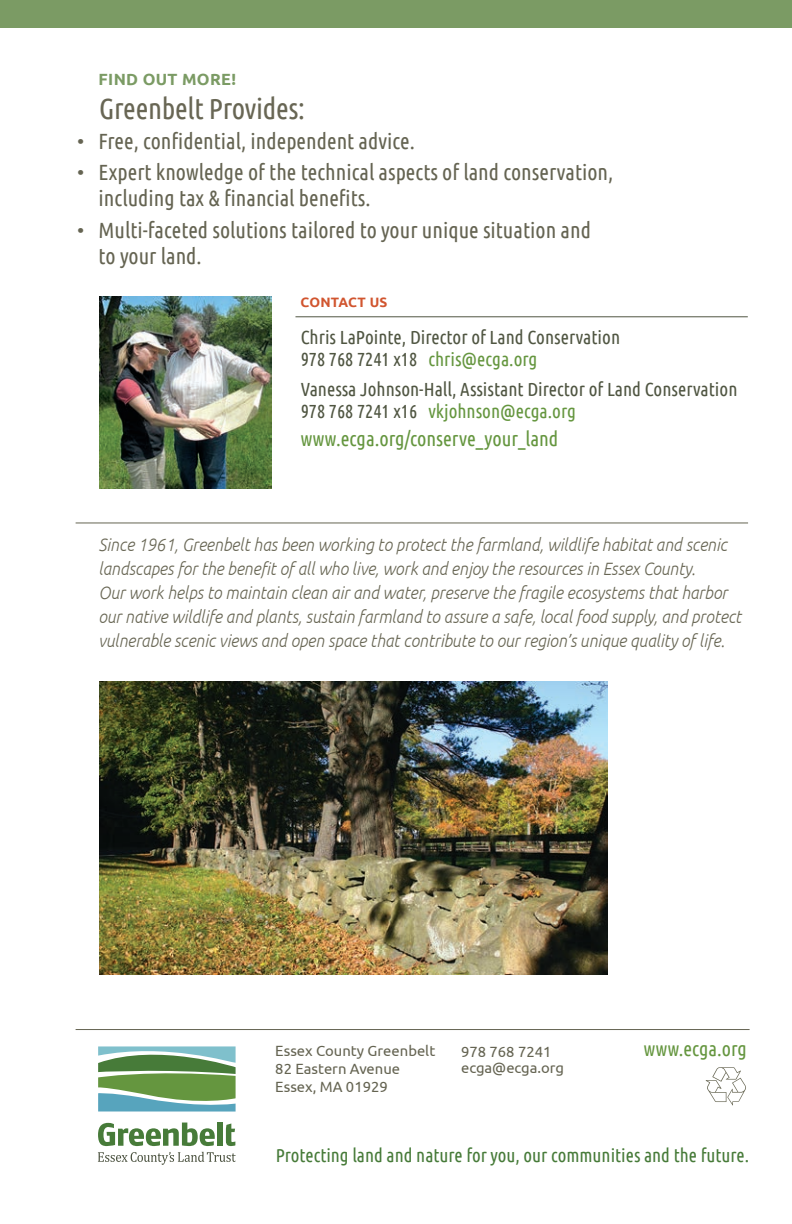
<style>
.page{position:relative;width:792px;height:1224px;background:#fff}
.page>*{position:absolute;margin:0;border:0;box-sizing:border-box;transform-origin:0 0}
.t1{font:29.2px "Ubuntu Condensed";letter-spacing:-.01em;color:#686654}
.t2{font:22px/26px "Ubuntu Condensed";color:#656452}
.t3{font:20.2px "Ubuntu Condensed";color:#65963f}
.t4{font:20px "Ubuntu Condensed";color:#65963f}
.t5{font:19px/22px "Ubuntu Condensed";color:#505642}
.t6{font:18.8px "Ubuntu Condensed";color:#477b39}
.t7{font:italic 300 17.8px/24px "Ubuntu";color:#686654;scale:.91 1}
.t8{font:700 16.2px "Ubuntu";letter-spacing:.02em;color:#7b9b64}
.t9{font:14.8px/17.8px "Ubuntu";color:#656452}
.t10{font:700 13.6px "Ubuntu";letter-spacing:.02em;color:#d1552f}
.s1{color:#65963f}
</style>
<div class="page">
<div style="left:1px;top:0;width:791px;height:27px;background:#7b9b64"></div>
<div style="left:217px;top:1123px;width:6px;height:23px;background:#477b39"></div>
<svg style="left:226px;top:1124px;width:9px;height:22px"></svg>
<svg style="left:98px;top:1123px;width:117px;height:23px"></svg>
<svg style="left:98px;top:1152px;width:138px;height:13px"></svg>
<svg style="left:98px;top:1046px;width:138px;height:66px;background:#7baa86"></svg>
<svg style="left:706px;top:1067px;width:40px;height:38px"></svg>
<hr style="left:76px;top:1029px;width:674px;height:1px;background:#656452">
<hr style="left:76px;top:523px;width:672px;height:1px;background:#656452">
<img style="left:99px;top:681px;width:509px;height:294px">
<hr style="left:295px;top:316px;width:453px;height:1px;background:#505642">
<img style="left:99px;top:297px;width:173px;height:191px">
<p class="t8" style="left:99px;top:69px;width:139px">FIND OUT MORE!</p>
<h1 class="t1" style="left:99px;top:90px;width:207px">Greenbelt Provides:</h1>
<p class="t2" style="left:77px;top:127px;width:339px">• Free, confidential, independent advice.</p>
<p class="t2" style="left:99px;top:159px;width:516px;text-indent:-22px">• Expert knowledge of the technical aspects of land conservation, including tax &amp; financial benefits.</p>
<p class="t2" style="left:99px;top:217px;width:494px;text-indent:-22px">• Multi-faceted solutions tailored to your unique situation and to your land.</p>
<p class="t10" style="left:301px;top:294px;width:88px">CONTACT US</p>
<p class="t5" style="left:301px;top:326px;width:321px">Chris LaPointe, Director of Land Conservation<br>978 768 7241 x18 <span class="s1">chris@ecga.org</span></p>
<p class="t5" style="left:301px;top:378px;width:438px">Vanessa Johnson-Hall, Assistant Director of Land Conservation<br>978 768 7241 x16 <span class="s1">vkjohnson@ecga.org</span></p>
<p class="t3" style="left:301px;top:426px;width:259px">www.ecga.org/conserve_your_land</p>
<p class="t7" style="left:99px;top:533px;width:708px">Since 1961, Greenbelt has been working to protect the farmland, wildlife habitat and scenic landscapes for the benefit of all who live, work and enjoy the resources in Essex County.<br>Our work helps to maintain clean air and water, preserve the fragile ecosystems that harbor our native wildlife and plants, sustain farmland to assure a safe, local food supply, and protect vulnerable scenic views and open space that contribute to our region’s unique quality of life.</p>
<p class="t9" style="left:275px;top:1041px;width:161px">Essex County Greenbelt<br>82 Eastern Avenue<br>Essex, MA 01929</p>
<p class="t9" style="left:461px;top:1043px;width:105px;line-height:16.6px">978 768 7241 ecga@ecga.org</p>
<p class="t4" style="left:644px;top:1036px;width:104px">www.ecga.org</p>
<p class="t6" style="left:276px;top:1144px;width:475px">Protecting land and nature for you, our communities and the future.</p>
</div>
